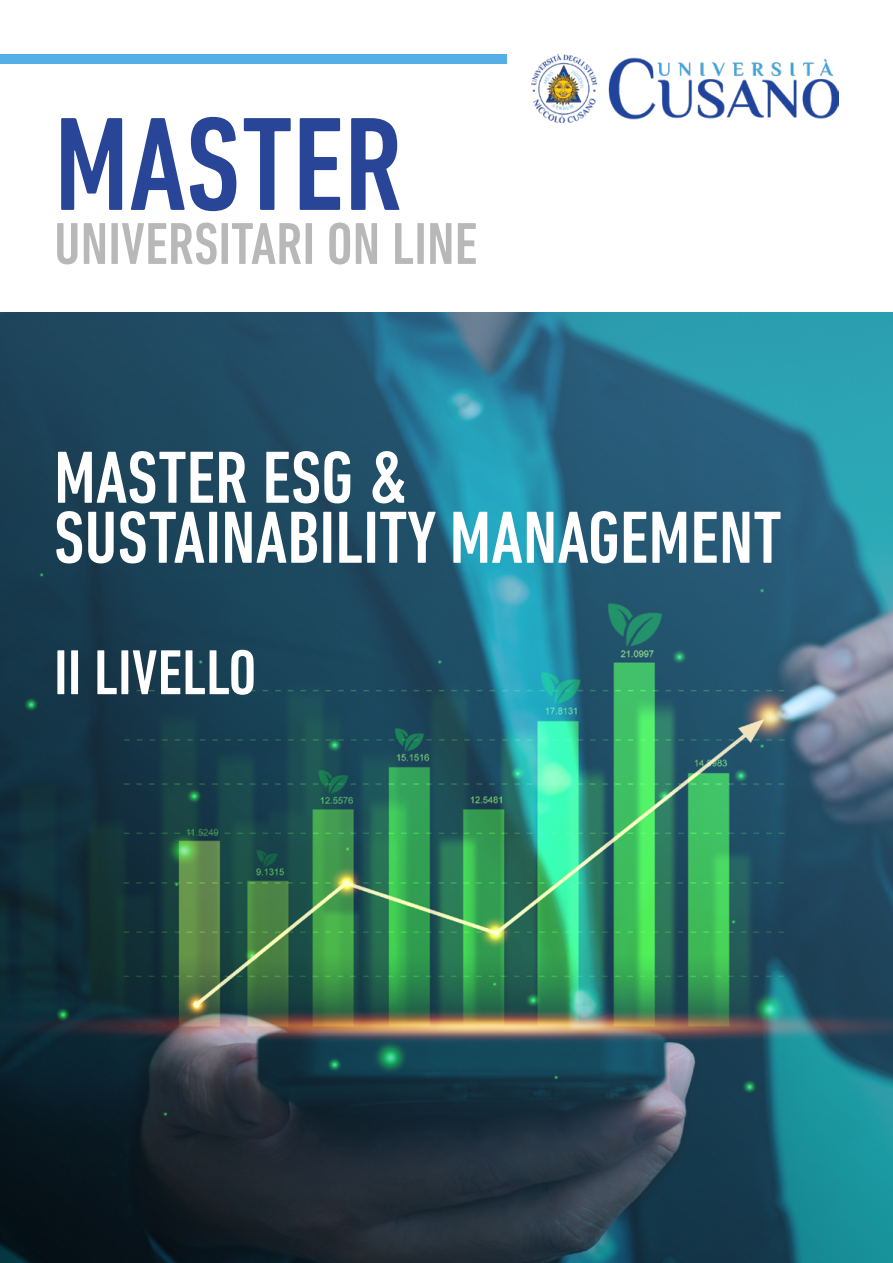
<style>
.page{position:relative;width:893px;height:1263px;background:#fff}
.page>*{position:absolute;margin:0;border:0;box-sizing:border-box;transform-origin:0 0}
.t1{font:500 condensed 135px "DIN Next LT Pro";color:#294597}
.t2{font:500 condensed 75px/60px "DIN Next LT Pro";color:#fff}
.t3{font:500 condensed 64.5px "DIN Next LT Pro";color:#fff}
.t4{font:500 condensed 60px "DIN Next LT Pro";color:#b8b8b8}
</style>
<div class="page">
<img style="left:0;top:313px;width:893px;height:950px">
<div style="left:0;top:54px;width:507px;height:10px;background:#55aee6"></div>
<img style="left:531px;top:54px;width:308px;height:68px">
<h1 class="t1" style="left:54px;top:88px;width:350px">MASTER</h1>
<p class="t4" style="left:54px;top:210px;width:425px">UNIVERSITARI ON LINE</p>
<p class="t2" style="left:54px;top:447px;width:729px">MASTER ESG &amp;<br>SUSTAINABILITY MANAGEMENT</p>
<p class="t3" style="left:54px;top:636px;width:204px">II LIVELLO</p>
</div>
